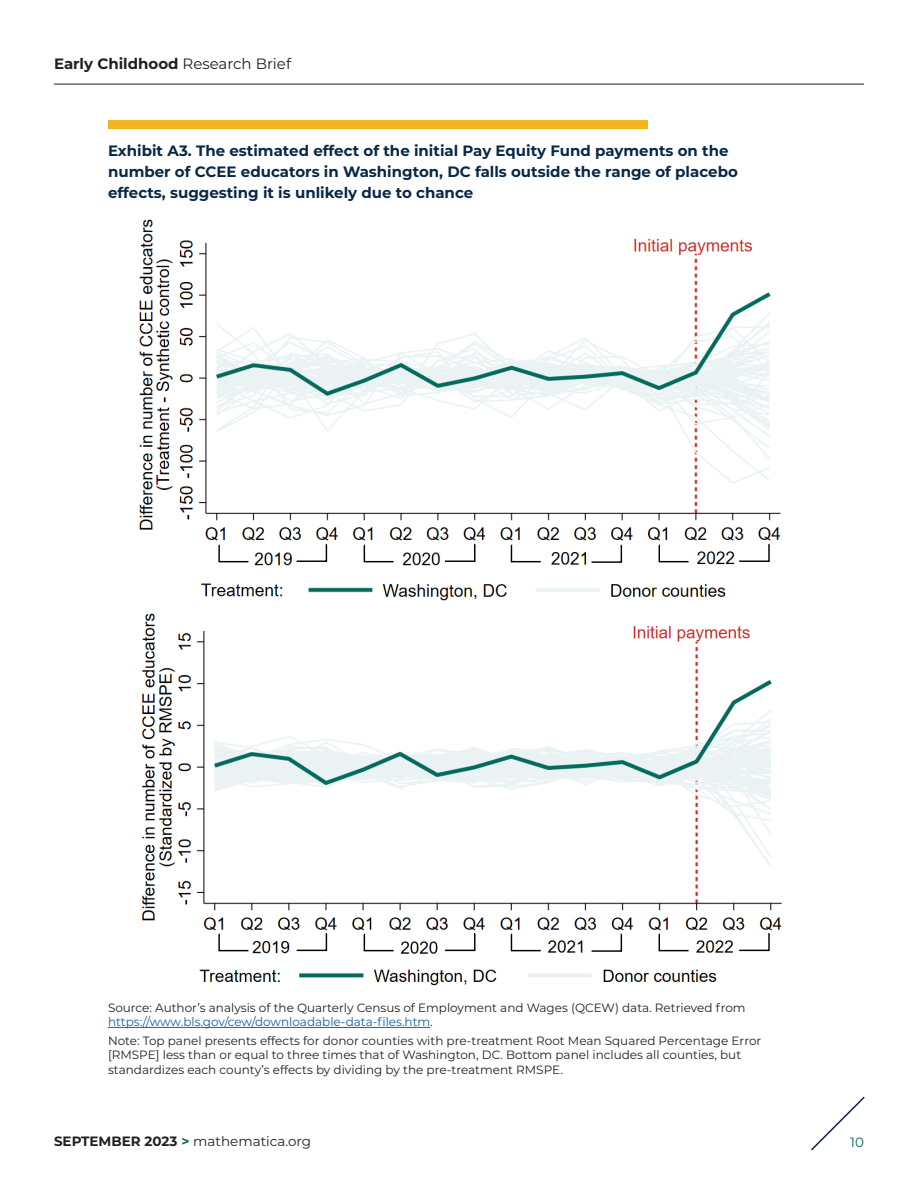
<style>
.page{position:relative;width:918px;height:1188px;background:#fff}
.page>*{position:absolute;margin:0;border:0;box-sizing:border-box;transform-origin:0 0}
.t1{font:700 15px/21px "Montserrat";color:#082848}
.t2{font:700 15px "Montserrat";color:#231f20}
.t3{font:13.5px "Montserrat";color:#231f20}
.t4{font:13.5px "Montserrat";color:#066a5b}
.t5{font:12px/14.4px "Montserrat";color:#231f20}
.s1{font-weight:400}
.s2{color:#175d9e}
.s3{font-weight:700}
.s4{font-weight:700;color:#066a5b}
</style>
<div class="page">
<hr style="left:54px;top:84px;width:810px;height:1px;background:#231f20">
<div style="left:108px;top:120px;width:540px;height:9px;background:#f1b41c"></div>
<img style="left:139px;top:219px;width:642px;height:382px">
<svg style="left:217px;top:544px;width:33px;height:19px"></svg>
<svg style="left:363px;top:544px;width:32px;height:19px"></svg>
<svg style="left:510px;top:544px;width:32px;height:19px"></svg>
<svg style="left:657px;top:544px;width:33px;height:19px"></svg>
<svg style="left:295px;top:543px;width:33px;height:20px"></svg>
<svg style="left:443px;top:543px;width:34px;height:20px"></svg>
<svg style="left:590px;top:544px;width:33px;height:20px"></svg>
<svg style="left:738px;top:543px;width:33px;height:20px"></svg>
<img style="left:141px;top:613px;width:641px;height:373px">
<svg style="left:217px;top:933px;width:33px;height:19px"></svg>
<svg style="left:363px;top:933px;width:32px;height:19px"></svg>
<svg style="left:510px;top:933px;width:32px;height:19px"></svg>
<svg style="left:657px;top:933px;width:33px;height:19px"></svg>
<svg style="left:295px;top:932px;width:33px;height:20px"></svg>
<svg style="left:443px;top:932px;width:34px;height:20px"></svg>
<svg style="left:590px;top:933px;width:33px;height:20px"></svg>
<svg style="left:738px;top:932px;width:33px;height:20px"></svg>
<hr style="left:108px;top:1027px;width:322px;height:1px;background:#175d9e">
<svg style="left:811px;top:1096px;width:54px;height:55px"></svg>
<p class="t2" style="left:54px;top:52px;width:239px">Early Childhood <span class="s1">Research Brief</span></p>
<p class="t1" style="left:108px;top:139px;width:631px">Exhibit A3. The estimated effect of the initial Pay Equity Fund payments on the number of CCEE educators in Washington, DC falls outside the range of placebo effects, suggesting it is unlikely due to chance</p>
<p class="t5" style="left:108px;top:1000px;width:639px">Source: Author’s analysis of the Quarterly Census of Employment and Wages (QCEW) data. Retrieved from <span class="s2">https://www.bls.gov/cew/downloadable-data-files.htm</span>.</p>
<p class="t5" style="left:108px;top:1033px;width:655px">Note: Top panel presents effects for donor counties with pre-treatment Root Mean Squared Percentage Error [RMSPE] less than or equal to three times that of Washington, DC. Bottom panel includes all counties, but standardizes each county’s effects by dividing by the pre-treatment RMSPE.</p>
<p class="t3" style="left:54px;top:1132px;width:258px"><span class="s3">SEPTEMBER 2023</span> <span class="s4">&gt;</span> mathematica.org</p>
<p class="t4" style="left:850px;top:1133px;width:15px">10</p>
</div>
